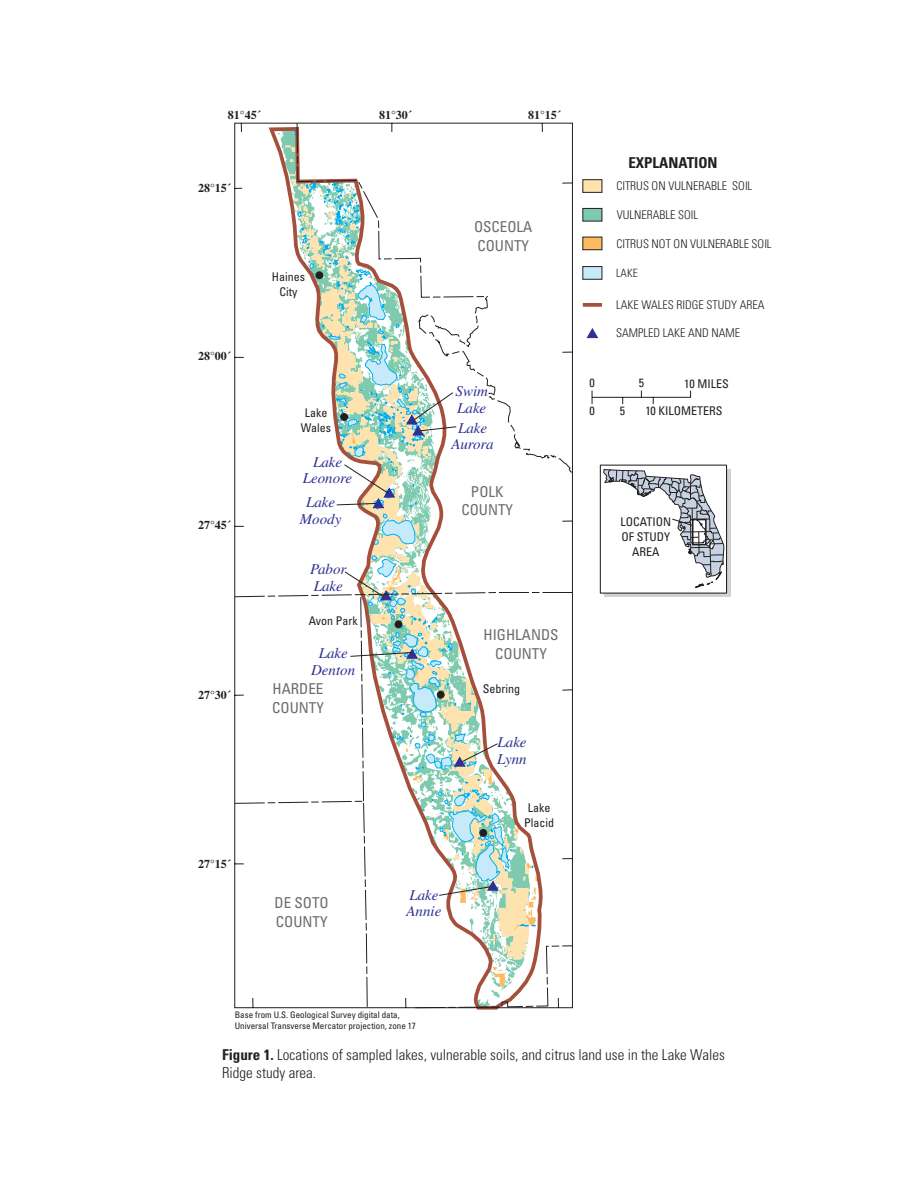
<style>
.page{position:relative;width:918px;height:1188px;background:#fff}
.page>*{position:absolute;margin:0;border:0;box-sizing:border-box;transform-origin:0 0}
.t1{font:300 condensed 15px/18px "Univers";color:#231f20}
.t2{font:italic 15px/16.5px "Times";color:#2e3092}
.t3{font:condensed 15px/18.6px "Univers";color:#6c6d70}
.t4{font:700 condensed 15px "Univers";color:#231f20}
.t5{font:300 condensed 12px "Univers";color:#231f20}
.t6{font:condensed 12px/14.9px "Univers";color:#231f20;text-align:center}
.t7{font:700 12px "Times";color:#231f20}
.t8{font:300 condensed 11.4px "Univers";color:#231f20}
.t9{font:condensed 9px/11.1px "Univers";color:#231f20}
.s1{font-weight:700}
</style>
<div class="page">
<svg style="left:587px;top:328px;width:11px;height:10px"></svg>
<svg style="left:234px;top:122px;width:339px;height:886px"></svg>
<svg style="left:438px;top:881px;width:60px;height:15px"></svg>
<svg style="left:454px;top:743px;width:45px;height:24px"></svg>
<svg style="left:350px;top:649px;width:68px;height:10px"></svg>
<svg style="left:344px;top:571px;width:48px;height:29px"></svg>
<svg style="left:336px;top:464px;width:59px;height:44px"></svg>
<svg style="left:406px;top:392px;width:51px;height:44px"></svg>
<div style="left:479px;top:829px;width:8px;height:8px;background:#231f20;border:1px solid #231f20;border-radius:50%"></div>
<div style="left:437px;top:691px;width:8px;height:8px;background:#231f20;border:1px solid #231f20;border-radius:50%"></div>
<div style="left:395px;top:621px;width:7px;height:7px;background:#231f20;border:1px solid #231f20;border-radius:50%"></div>
<div style="left:340px;top:413px;width:8px;height:8px;background:#231f20;border:1px solid #231f20;border-radius:50%"></div>
<div style="left:316px;top:271px;width:7px;height:8px;background:#231f20;border:1px solid #231f20;border-radius:50%"></div>
<div style="left:582px;top:208px;width:20px;height:13px;background:#7dcaae;border:1px solid #231f20"></div>
<div style="left:582px;top:237px;width:20px;height:13px;background:#fcba61;border:1px solid #231f20"></div>
<div style="left:582px;top:179px;width:20px;height:14px;background:#fee3af;border:1px solid #231f20"></div>
<div style="left:582px;top:266px;width:20px;height:14px;background:#c6eafa;border:1px solid #231f20"></div>
<svg style="left:583px;top:303px;width:19px;height:4px"></svg>
<div style="left:604px;top:469px;width:126px;height:128px;background:linear-gradient(to right,#d1d2d4,#d1d2d4)"></div>
<div style="left:600px;top:465px;width:127px;height:129px;background:#fff;border:1px solid #231f20"></div>
<hr style="left:592px;top:397px;width:99px;height:1px;background:#231f20">
<svg style="left:592px;top:391px;width:1px;height:13px"></svg>
<svg style="left:603px;top:391px;width:122px;height:204px"></svg>
<p class="t7" style="left:228px;top:109px;width:34px">81°45´</p>
<p class="t7" style="left:379px;top:109px;width:34px">81°30´</p>
<p class="t7" style="left:528px;top:109px;width:34px">81°15´</p>
<p class="t7" style="left:198px;top:183px;width:34px">28°15´</p>
<p class="t7" style="left:198px;top:350px;width:34px">28°00´</p>
<p class="t7" style="left:198px;top:520px;width:34px">27°45´</p>
<p class="t7" style="left:198px;top:690px;width:34px">27°30´</p>
<p class="t6" style="left:272px;top:271px;width:35px">Haines<br>City</p>
<p class="t6" style="left:301px;top:406px;width:32px">Lake<br>Wales</p>
<p class="t2" style="left:303px;top:454px;width:51px;text-align:center">Lake<br>Leonore</p>
<p class="t2" style="left:300px;top:495px;width:43px;text-align:center">Lake<br>Moody</p>
<p class="t2" style="left:310px;top:562px;width:38px">Pabor<br>Lake</p>
<p class="t6" style="left:309px;top:615px;width:51px">Avon Park</p>
<p class="t2" style="left:311px;top:646px;width:46px;text-align:center">Lake<br>Denton</p>
<p class="t3" style="left:272px;top:681px;width:53px">HARDEE<br>COUNTY</p>
<p class="t7" style="left:198px;top:858px;width:34px">27°15´</p>
<p class="t3" style="left:275px;top:895px;width:56px">DE SOTO<br>COUNTY</p>
<p class="t3" style="left:474px;top:219px;width:60px">OSCEOLA<br>COUNTY</p>
<p class="t2" style="left:456px;top:384px;width:34px">Swim<br>Lake</p>
<p class="t2" style="left:452px;top:420px;width:44px;text-align:center">Lake<br>Aurora</p>
<p class="t3" style="left:461px;top:484px;width:53px;text-align:center">POLK<br>COUNTY</p>
<p class="t2" style="left:406px;top:887px;width:36px">Lake<br>Annie</p>
<p class="t3" style="left:484px;top:627px;width:76px;text-align:center">HIGHLANDS<br>COUNTY</p>
<p class="t6" style="left:483px;top:683px;width:39px">Sebring</p>
<p class="t2" style="left:497px;top:735px;width:31px">Lake<br>Lynn</p>
<p class="t6" style="left:524px;top:801px;width:31px">Lake<br>Placid</p>
<p class="t4" style="left:628px;top:156px;width:91px">EXPLANATION</p>
<p class="t5" style="left:616px;top:181px;width:137px">CITRUS ON VULNERABLE SOIL</p>
<p class="t5" style="left:617px;top:210px;width:83px">VULNERABLE SOIL</p>
<p class="t5" style="left:616px;top:239px;width:157px">CITRUS NOT ON VULNERABLE SOIL</p>
<p class="t8" style="left:616px;top:269px;width:23px">LAKE</p>
<p class="t5" style="left:616px;top:300px;width:150px">LAKE WALES RIDGE STUDY AREA</p>
<p class="t5" style="left:616px;top:328px;width:126px">SAMPLED LAKE AND NAME</p>
<p class="t6" style="left:590px;top:377px;width:7px">0</p>
<p class="t6" style="left:639px;top:377px;width:7px">5</p>
<p class="t6" style="left:684px;top:377px;width:46px">10 MILES</p>
<p class="t6" style="left:590px;top:404px;width:7px">0</p>
<p class="t6" style="left:620px;top:404px;width:7px">5</p>
<p class="t6" style="left:645px;top:405px;width:79px">10 KILOMETERS</p>
<p class="t6" style="left:621px;top:515px;width:52px">LOCATION<br>OF STUDY<br>AREA</p>
<p class="t9" style="left:235px;top:1010px;width:183px">Base from U.S. Geological Survey digital data,<br>Universal Transverse Mercator projection, zone 17</p>
<p class="t1" style="left:222px;top:1047px;width:504px"><span class="s1">Figure 1.</span> Locations of sampled lakes, vulnerable soils, and citrus land use in the Lake Wales<br>Ridge study area.</p>
</div>
